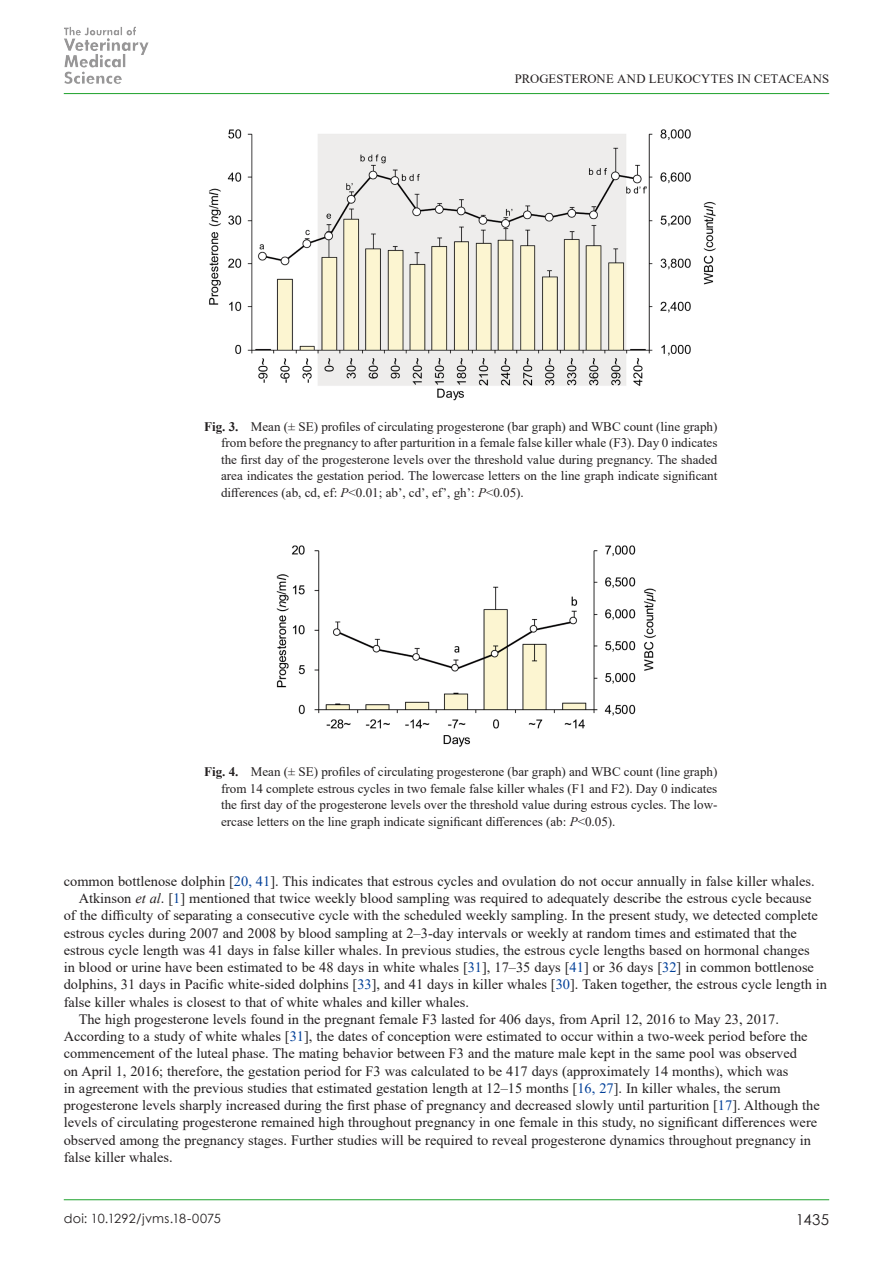
<style>
.page{position:relative;width:893px;height:1263px;background:#fff}
.page>*{position:absolute;margin:0;border:0;box-sizing:border-box;transform-origin:0 0}
.t1{font:15px "Century Gothic";color:#231f20}
.t2{font:14.25px "Times New Roman";color:#231f20}
.t3{font:13.05px/16.5px "Times New Roman";color:#231f20;text-align:justify}
.t4{font:12.75px "Times New Roman";letter-spacing:.01em;color:#231f20}
.t5{font:12.75px "Century Gothic";letter-spacing:.02em;color:#231f20}
.s1{font-weight:700}
.s2{font-style:italic}
.s3{color:#003f98}
</style>
<div class="page">
<img style="left:64px;top:27px;width:74px;height:24px">
<hr style="left:64px;top:93px;width:765px;height:1px;background:#2aa738">
<hr style="left:64px;top:1199px;width:765px;height:1px;background:#2aa738">
<img style="left:208px;top:129px;width:508px;height:272px">
<img style="left:276px;top:545px;width:380px;height:202px">
<p class="t4" style="left:515px;top:70px;width:316px">PROGESTERONE AND LEUKOCYTES IN CETACEANS</p>
<p class="t3" style="left:221px;top:418px;width:498px;text-indent:-17px"><span class="s1">Fig. 3.</span> Mean (± SE) profiles of circulating progesterone (bar graph) and WBC count (line graph) from before the pregnancy to after parturition in a female false killer whale (F3). Day 0 indicates the first day of the progesterone levels over the threshold value during pregnancy. The shaded area indicates the gestation period. The lowercase letters on the line graph indicate significant differences (ab, cd, ef: <span class="s2">P</span>&lt;0.01; ab’, cd’, ef’, gh’: <span class="s2">P</span>&lt;0.05).</p>
<p class="t3" style="left:221px;top:763px;width:498px;text-indent:-17px"><span class="s1">Fig. 4.</span> Mean (± SE) profiles of circulating progesterone (bar graph) and WBC count (line graph) from 14 complete estrous cycles in two female false killer whales (F1 and F2). Day 0 indicates the first day of the progesterone levels over the threshold value during estrous cycles. The low&shy;ercase letters on the line graph indicate significant differences (ab: <span class="s2">P</span>&lt;0.05).</p>
<p class="t2" style="left:64px;top:871px;width:752px">common bottlenose dolphin [<span class="s3">20, 41</span>]. This indicates that estrous cycles and ovulation do not occur annually in false killer whales.</p>
<p class="t2" style="left:79px;top:888px;width:734px">Atkinson <span class="s2">et al</span>. [<span class="s3">1</span>] mentioned that twice weekly blood sampling was required to adequately describe the estrous cycle because</p>
<p class="t2" style="left:64px;top:905px;width:755px">of the difficulty of separating a consecutive cycle with the scheduled weekly sampling. In the present study, we detected complete</p>
<p class="t2" style="left:64px;top:923px;width:735px">estrous cycles during 2007 and 2008 by blood sampling at 2–3-day intervals or weekly at random times and estimated that the</p>
<p class="t2" style="left:64px;top:940px;width:747px">estrous cycle length was 41 days in false killer whales. In previous studies, the estrous cycle lengths based on hormonal changes</p>
<p class="t2" style="left:64px;top:957px;width:752px">in blood or urine have been estimated to be 48 days in white whales [<span class="s3">31</span>], 17–35 days [<span class="s3">41</span>] or 36 days [<span class="s3">32</span>] in common bottlenose</p>
<p class="t2" style="left:64px;top:974px;width:765px">dolphins, 31 days in Pacific white-sided dolphins [<span class="s3">33</span>], and 41 days in killer whales [<span class="s3">30</span>]. Taken together, the estrous cycle length in</p>
<p class="t2" style="left:64px;top:992px;width:407px">false killer whales is closest to that of white whales and killer whales.</p>
<p class="t2" style="left:79px;top:1009px;width:702px">The high progesterone levels found in the pregnant female F3 lasted for 406 days, from April 12, 2016 to May 23, 2017.</p>
<p class="t2" style="left:64px;top:1026px;width:745px">According to a study of white whales [<span class="s3">31</span>], the dates of conception were estimated to occur within a two-week period before the</p>
<p class="t2" style="left:64px;top:1043px;width:735px">commencement of the luteal phase. The mating behavior between F3 and the mature male kept in the same pool was observed</p>
<p class="t2" style="left:64px;top:1061px;width:726px">on April 1, 2016; therefore, the gestation period for F3 was calculated to be 417 days (approximately 14 months), which was</p>
<p class="t2" style="left:64px;top:1078px;width:718px">in agreement with the previous studies that estimated gestation length at 12–15 months [<span class="s3">16, 27</span>]. In killer whales, the serum</p>
<p class="t2" style="left:64px;top:1095px;width:757px">progesterone levels sharply increased during the first phase of pregnancy and decreased slowly until parturition [<span class="s3">17</span>]. Although the</p>
<p class="t2" style="left:64px;top:1113px;width:755px">levels of circulating progesterone remained high throughout pregnancy in one female in this study, no significant differences were</p>
<p class="t2" style="left:64px;top:1130px;width:749px">observed among the pregnancy stages. Further studies will be required to reveal progesterone dynamics throughout pregnancy in</p>
<p class="t2" style="left:64px;top:1147px;width:111px">false killer whales.</p>
<p class="t5" style="left:64px;top:1209px;width:159px">doi: 10.1292/jvms.18-0075</p>
<p class="t1" style="left:796px;top:1209px;width:35px">1435</p>
</div>
